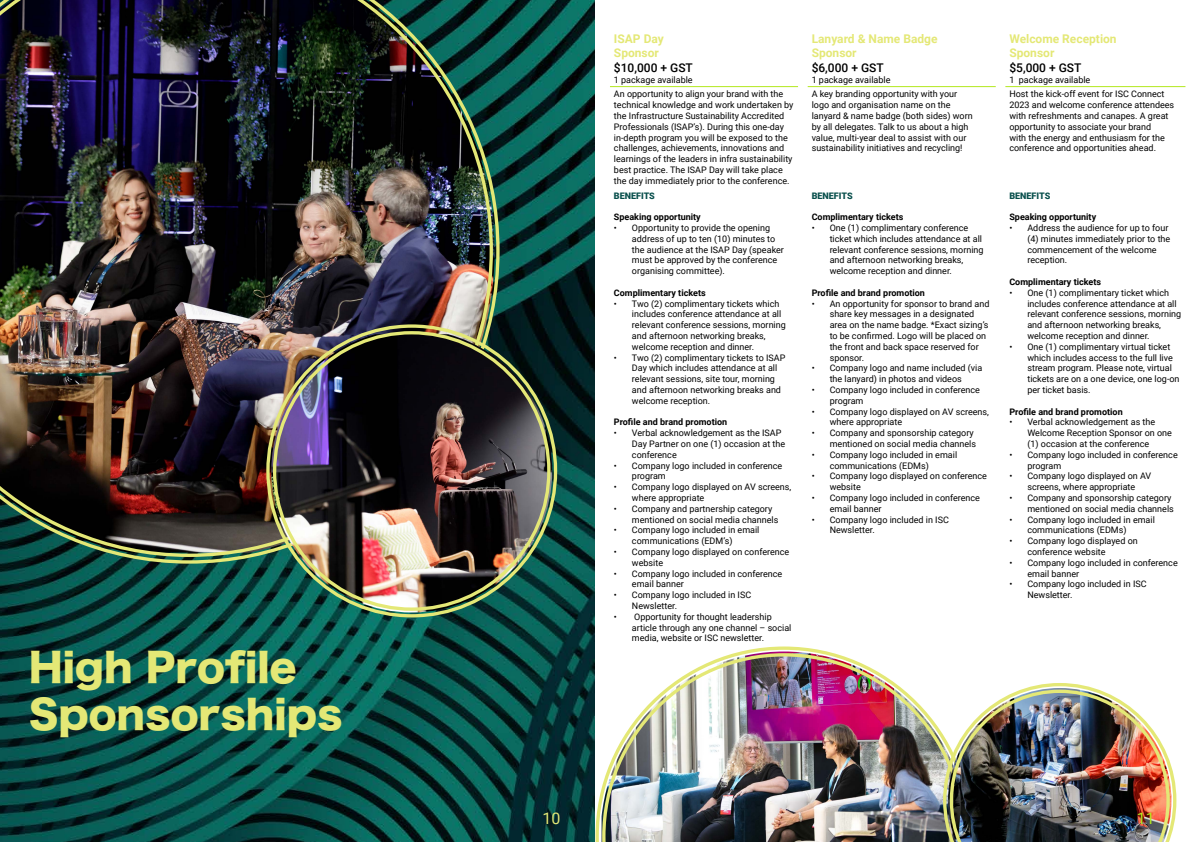
<style>
.page{position:relative;width:1191px;height:842px;background:#fff}
.page>*{position:absolute;margin:0;border:0;box-sizing:border-box;transform-origin:0 0}
.t1{font:39px/46.8px "Hira Kaku Std N W8";color:#e4e876}
.t2{font:16px "Roboto";color:#e4e876}
.t3{font:16px "Roboto";color:#b3e820}
.t4{font:700 12px/14.4px "Roboto";color:#e4e876}
.t5{font:500 12px "Roboto";color:#000}
.t6{font:9px/10.8px "Roboto";color:#000}
.t7{font:700 9px "Roboto";color:#000}
.t8{font:900 9px "Roboto";color:#074e4b}
</style>
<div class="page">
<img style="left:0;top:0;width:595px;height:842px">
<img style="left:0;top:0;width:493px;height:557px">
<img style="left:271px;top:334px;width:281px;height:278px">
<hr style="left:610px;top:86px;width:188px;height:1px;background:#b3e820">
<hr style="left:807px;top:86px;width:188px;height:1px;background:#b3e820">
<hr style="left:1005px;top:86px;width:180px;height:1px;background:#b3e820">
<svg style="left:595px;top:646px;width:238px;height:196px"></svg>
<img style="left:602px;top:653px;width:341px;height:189px">
<img style="left:943px;top:683px;width:233px;height:159px">
<h1 class="t1" style="left:29px;top:645px;width:315px">High Profile<br>Sponsorships</h1>
<h3 class="t4" style="left:614px;top:31px;width:51px">ISAP Day<br>Sponsor</h3>
<h3 class="t5" style="left:614px;top:59px;width:80px">$10,000 + GST</h3>
<p class="t6" style="left:614px;top:74px;width:80px">1 package available</p>
<h3 class="t4" style="left:811px;top:31px;width:127px">Lanyard &amp; Name Badge<br>Sponsor</h3>
<h3 class="t5" style="left:811px;top:59px;width:74px">$6,000 + GST</h3>
<p class="t6" style="left:811px;top:74px;width:80px">1 package available</p>
<h3 class="t4" style="left:1009px;top:31px;width:109px">Welcome Reception<br>Sponsor</h3>
<h3 class="t5" style="left:1009px;top:59px;width:74px">$5,000 + GST</h3>
<p class="t6" style="left:1009px;top:74px;width:82px">1 package available</p>
<p class="t6" style="left:614px;top:88px;width:181px">An opportunity to align your brand with the technical knowledge and work undertaken by the Infrastructure Sustainability Accredited Professionals (ISAP’s). During this one-day in-depth program you will be exposed to the challenges, achievements, innovations and learnings of the leaders in infra sustainability best practice. The ISAP Day will take place the day immediately prior to the conference.</p>
<p class="t6" style="left:811px;top:88px;width:163px">A key branding opportunity with your logo and organisation name on the lanyard &amp; name badge (both sides) worn by all delegates. Talk to us about a high value, multi-year deal to assist with our sustainability initiatives and recycling!</p>
<p class="t6" style="left:1009px;top:88px;width:166px">Host the kick-off event for ISC Connect 2023 and welcome conference attendees with refreshments and canapes. A great opportunity to associate your brand<br>with the energy and enthusiasm for the conference and opportunities ahead.</p>
<p class="t8" style="left:614px;top:189px;width:42px">BENEFITS</p>
<p class="t7" style="left:614px;top:211px;width:88px">Speaking opportunity</p>
<p class="t6" style="left:632px;top:222px;width:153px;text-indent:-18px">• Opportunity to provide the opening address of up to ten (10) minutes to the audience at the ISAP Day (speaker must be approved by the conference organising committee).</p>
<p class="t7" style="left:614px;top:286px;width:93px">Complimentary tickets</p>
<p class="t6" style="left:632px;top:298px;width:155px;text-indent:-18px">• Two (2) complimentary tickets which includes conference attendance at all relevant conference sessions, morning and afternoon networking breaks, welcome reception and dinner.</p>
<p class="t6" style="left:632px;top:352px;width:155px;text-indent:-18px">• Two (2) complimentary tickets to ISAP Day which includes attendance at all relevant sessions, site tour, morning and afternoon networking breaks and welcome reception.</p>
<p class="t7" style="left:614px;top:416px;width:115px">Profile and brand promotion</p>
<p class="t6" style="left:632px;top:427px;width:155px;text-indent:-18px">• Verbal acknowledgement as the ISAP<br>Day Partner on one (1) occasion at the conference</p>
<p class="t6" style="left:632px;top:460px;width:152px;text-indent:-18px">• Company logo included in conference program</p>
<p class="t6" style="left:632px;top:481px;width:161px;text-indent:-18px">• Company logo displayed on AV screens, where appropriate</p>
<p class="t6" style="left:632px;top:503px;width:148px;text-indent:-18px">• Company and partnership category mentioned on social media channels</p>
<p class="t6" style="left:632px;top:524px;width:129px;text-indent:-18px">• Company logo included in email communications (EDM’s)</p>
<p class="t6" style="left:632px;top:546px;width:159px;text-indent:-18px">• Company logo displayed on conference website</p>
<p class="t6" style="left:632px;top:568px;width:152px;text-indent:-18px">• Company logo included in conference email banner</p>
<p class="t6" style="left:632px;top:589px;width:121px;text-indent:-18px">• Company logo included in ISC<br>Newsletter.</p>
<p class="t6" style="left:632px;top:611px;width:161px;text-indent:-18px">• Opportunity for thought leadership article through any one channel – social media, website or ISC newsletter.</p>
<p class="t8" style="left:811px;top:189px;width:42px">BENEFITS</p>
<p class="t7" style="left:811px;top:211px;width:93px">Complimentary tickets</p>
<p class="t6" style="left:829px;top:222px;width:155px;text-indent:-18px">• One (1) complimentary conference ticket which includes attendance at all relevant conference sessions, morning and afternoon networking breaks, welcome reception and dinner.</p>
<p class="t7" style="left:811px;top:286px;width:115px">Profile and brand promotion</p>
<p class="t6" style="left:829px;top:298px;width:161px;text-indent:-18px">• An opportunity for sponsor to brand and share key messages in a designated area on the name badge. *Exact sizing’s to be confirmed. Logo will be placed on the front and back space reserved for sponsor.</p>
<p class="t6" style="left:811px;top:362px;width:172px;text-align:center">• Company logo and name included (via the lanyard) in photos and videos</p>
<p class="t6" style="left:829px;top:384px;width:152px;text-indent:-18px">• Company logo included in conference program</p>
<p class="t6" style="left:829px;top:406px;width:161px;text-indent:-18px">• Company logo displayed on AV screens, where appropriate</p>
<p class="t6" style="left:811px;top:427px;width:166px;text-align:right">• Company and sponsorship category mentioned on social media channels</p>
<p class="t6" style="left:829px;top:449px;width:129px;text-indent:-18px">• Company logo included in email communications (EDMs)</p>
<p class="t6" style="left:829px;top:470px;width:159px;text-indent:-18px">• Company logo displayed on conference website</p>
<p class="t6" style="left:829px;top:492px;width:152px;text-indent:-18px">• Company logo included in conference email banner</p>
<p class="t6" style="left:829px;top:514px;width:121px;text-indent:-18px">• Company logo included in ISC<br>Newsletter.</p>
<p class="t8" style="left:1009px;top:189px;width:42px">BENEFITS</p>
<p class="t7" style="left:1009px;top:211px;width:88px">Speaking opportunity</p>
<p class="t6" style="left:1027px;top:222px;width:144px;text-indent:-18px">• Address the audience for up to four (4) minutes immediately prior to the commencement of the welcome reception.</p>
<p class="t7" style="left:1009px;top:275px;width:93px">Complimentary tickets</p>
<p class="t6" style="left:1027px;top:287px;width:155px;text-indent:-18px">• One (1) complimentary ticket which includes conference attendance at all relevant conference sessions, morning and afternoon networking breaks, welcome reception and dinner.</p>
<p class="t6" style="left:1027px;top:341px;width:154px;text-indent:-18px">• One (1) complimentary virtual ticket which includes access to the full live stream program. Please note, virtual tickets are on a one device, one log-on per ticket basis.</p>
<p class="t7" style="left:1009px;top:405px;width:115px">Profile and brand promotion</p>
<p class="t6" style="left:1027px;top:416px;width:146px;text-indent:-18px">• Verbal acknowledgement as the<br>Welcome Reception Sponsor on one (1) occasion at the conference</p>
<p class="t6" style="left:1027px;top:449px;width:152px;text-indent:-18px">• Company logo included in conference program</p>
<p class="t6" style="left:1009px;top:470px;width:143px;text-align:center">• Company logo displayed on AV screens, where appropriate</p>
<p class="t6" style="left:1009px;top:492px;width:166px;text-align:right">• Company and sponsorship category mentioned on social media channels</p>
<p class="t6" style="left:1027px;top:514px;width:129px;text-indent:-18px">• Company logo included in email communications (EDMs)</p>
<p class="t6" style="left:1027px;top:535px;width:112px;text-indent:-18px">• Company logo displayed on conference website</p>
<p class="t6" style="left:1027px;top:557px;width:152px;text-indent:-18px">• Company logo included in conference email banner</p>
<p class="t6" style="left:1027px;top:578px;width:121px;text-indent:-18px">• Company logo included in ISC<br>Newsletter.</p>
<h2 class="t2" style="left:542px;top:807px;width:19px">10</h2>
<h2 class="t3" style="left:1136px;top:807px;width:19px">11</h2>
</div>
